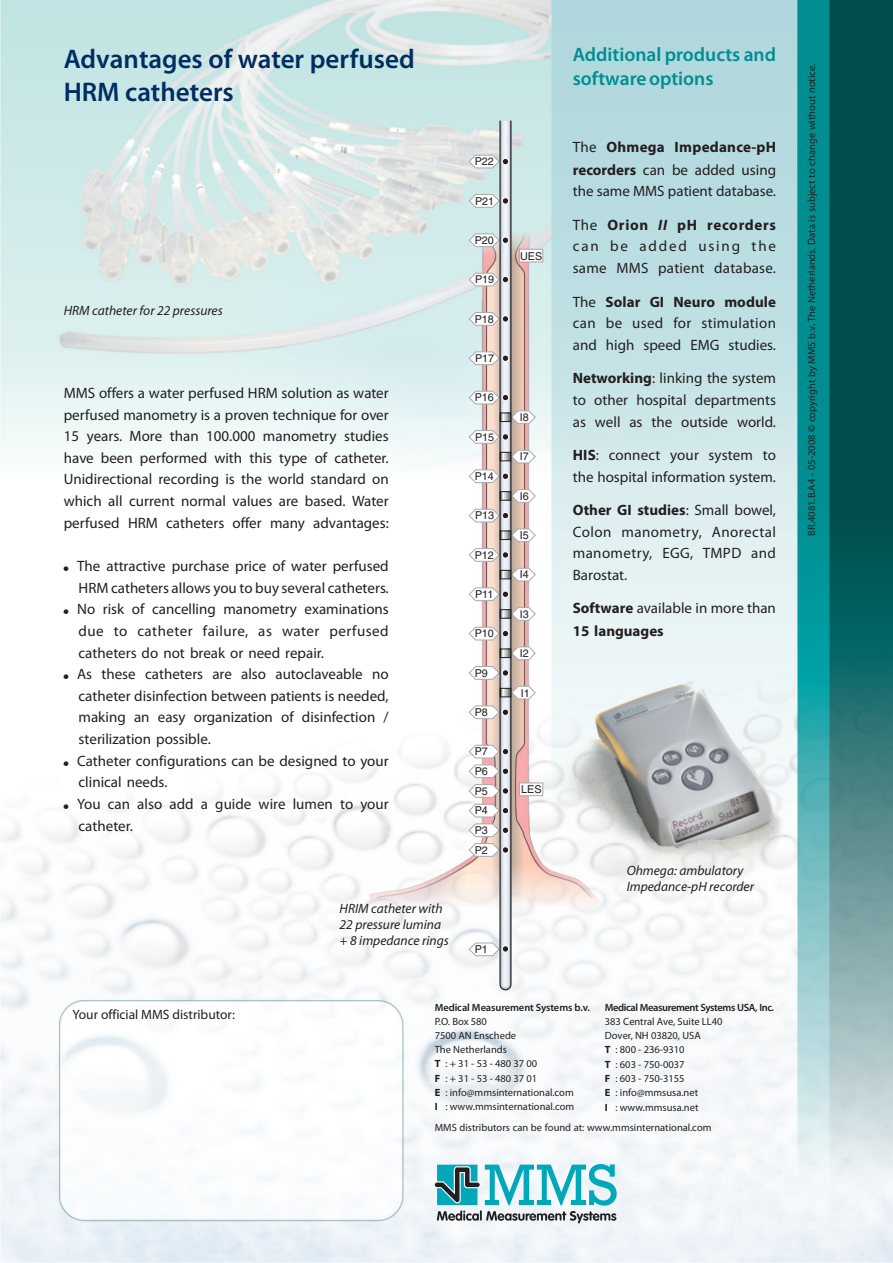
<style>
.page{position:relative;width:893px;height:1263px;background:#fff}
.page>*{position:absolute;margin:0;border:0;box-sizing:border-box;transform-origin:0 0}
.t1{font:600 27px/33px "Myriad Pro";color:#002e60}
.t2{font:600 19.5px/23.9px "Myriad Pro";color:#008e91}
.t3{font:15px/21.6px "Myriad Pro";color:#231f20;text-align:justify}
.t4{font:700 15px/22.4px "Myriad Pro";color:#231f20}
.t5{font:italic 13.5px/16.2px "Myriad Pro";color:#231f20}
.t6{font:13.5px "Myriad Pro";color:#231f20}
.t7{font:10.8px/19.6px "Switzerland Plain";color:#231f20;text-align:justify}
.t8{font:10.5px "Myriad Pro";color:#231f20}
.t9{font:600 10.5px "Myriad Pro";letter-spacing:-.03em;color:#231f20}
.s1{font-weight:700}
.s2{font-weight:700;font-style:italic}
.s3{font-weight:400}
</style>
<div class="page">
<img style="left:0;top:0;width:893px;height:1263px">
<svg style="left:435px;top:1164px;width:182px;height:59px"></svg>
<svg style="left:468px;top:120px;width:75px;height:870px"></svg>
<div style="left:500px;top:531px;width:11px;height:9px;border:1px solid #231f20"></div>
<svg style="left:64px;top:566px;width:4px;height:5px"></svg>
<svg style="left:64px;top:609px;width:4px;height:5px"></svg>
<svg style="left:64px;top:674px;width:4px;height:5px"></svg>
<svg style="left:64px;top:761px;width:4px;height:5px"></svg>
<svg style="left:64px;top:804px;width:4px;height:5px"></svg>
<h1 class="t1" style="left:64px;top:45px;width:352px">Advantages of water perfused<br>HRM catheters</h1>
<p class="t5" style="left:64px;top:304px;width:160px">HRM catheter for 22 pressures</p>
<p class="t3" style="left:64px;top:383px;width:327px">MMS offers a water perfused HRM solution as water perfused manometry is a proven technique for over 15 years. More than 100.000 manometry studies have been performed with this type of catheter.<br>Unidirectional recording is the world standard on which all current normal values are based. Water perfused HRM catheters offer many advantages:</p>
<p class="t3" style="left:77px;top:556px;width:313px;text-align:left">The attractive purchase price of water perfused HRM catheters allows you to buy several catheters.<br>No risk of cancelling manometry examinations due to catheter failure, as water perfused catheters do not break or need repair.<br>As these catheters are also autoclaveable no catheter disinfection between patients is needed, making an easy organization of disinfection / sterilization possible.<br>Catheter configurations can be designed to your clinical needs.<br>You can also add a guide wire lumen to your catheter.</p>
<p class="t5" style="left:340px;top:901px;width:111px">HRIM catheter with<br>22 pressure lumina + 8 impedance rings</p>
<p class="t7" style="left:475px;top:153px;width:21px">P22</p>
<p class="t7" style="left:475px;top:192px;width:21px">P21</p>
<p class="t7" style="left:475px;top:231px;width:21px">P20</p>
<p class="t7" style="left:475px;top:271px;width:21px">P19</p>
<p class="t7" style="left:475px;top:310px;width:21px">P18</p>
<p class="t7" style="left:475px;top:350px;width:21px">P17</p>
<p class="t7" style="left:475px;top:389px;width:21px">P16</p>
<p class="t7" style="left:475px;top:428px;width:21px">P15</p>
<p class="t7" style="left:475px;top:467px;width:21px">P14</p>
<p class="t7" style="left:475px;top:507px;width:21px">P13</p>
<p class="t7" style="left:475px;top:546px;width:21px">P12</p>
<p class="t7" style="left:475px;top:586px;width:20px">P11</p>
<p class="t7" style="left:475px;top:625px;width:21px">P10</p>
<p class="t7" style="left:475px;top:664px;width:15px">P9</p>
<p class="t7" style="left:475px;top:703px;width:15px">P8</p>
<p class="t7" style="left:475px;top:743px;width:15px">P7<br>P6<br>P5<br>P4<br>P3<br>P2</p>
<p class="t7" style="left:520px;top:247px;width:24px">UES</p>
<p class="t7" style="left:520px;top:409px;width:11px">I8</p>
<p class="t7" style="left:520px;top:448px;width:11px">I7</p>
<p class="t7" style="left:520px;top:487px;width:11px">I6</p>
<p class="t7" style="left:520px;top:527px;width:11px">I5</p>
<p class="t7" style="left:520px;top:566px;width:11px">I4</p>
<p class="t7" style="left:520px;top:605px;width:11px">I3</p>
<p class="t7" style="left:520px;top:645px;width:11px">I2</p>
<p class="t7" style="left:521px;top:684px;width:11px">I1</p>
<p class="t7" style="left:521px;top:781px;width:22px">LES</p>
<p class="t7" style="left:475px;top:940px;width:15px">P1</p>
<h2 class="t2" style="left:573px;top:44px;width:205px">Additional products and software options</h2>
<p class="t3" style="left:573px;top:138px;width:205px">The <span class="s1">Ohmega Impedance-pH recorders</span> can be added using the same MMS patient database.</p>
<p class="t3" style="left:573px;top:215px;width:205px">The <span class="s1">Orion</span> <span class="s2">II</span> <span class="s1">pH recorders </span>can be added using the same MMS patient database.</p>
<p class="t3" style="left:573px;top:292px;width:205px">The <span class="s1">Solar GI Neuro module </span>can be used for stimulation and high speed EMG studies.</p>
<p class="t3" style="left:573px;top:369px;width:205px"><span class="s1">Networking</span>: linking the system to other hospital departments as well as the outside world.</p>
<p class="t3" style="left:573px;top:445px;width:205px"><span class="s1">HIS</span>: connect your system to the hospital information system.</p>
<p class="t3" style="left:573px;top:501px;width:205px"><span class="s1">Other GI studies</span>: Small bowel, Colon manometry, Anorectal manometry, EGG, TMPD and Barostat.</p>
<p class="t4" style="left:573px;top:598px;width:205px">Software <span class="s3">available in more than<br></span>15 languages</p>
<p class="t5" style="left:627px;top:863px;width:129px">Ohmega: ambulatory<br>Impedance-pH recorder</p>
<p class="t6" style="left:73px;top:1009px;width:164px">Your official MMS distributor:</p>
<p class="t9" style="left:435px;top:1003px;width:157px">Medical Measurement Systems b.v.</p>
<p class="t9" style="left:605px;top:1003px;width:171px">Medical Measurement Systems USA, Inc.</p>
<p class="t8" style="left:435px;top:1017px;width:54px">P.O. Box 580</p>
<p class="t8" style="left:605px;top:1017px;width:119px">383 Central Ave, Suite LL40</p>
<p class="t8" style="left:435px;top:1031px;width:83px">7500 AN Enschede</p>
<p class="t8" style="left:605px;top:1031px;width:97px">Dover, NH 03820, USA</p>
<p class="t8" style="left:435px;top:1045px;width:74px">The Netherlands</p>
<p class="t8" style="left:605px;top:1045px;width:81px"><span class="s1">T</span> : 800 - 236-9310</p>
<p class="t8" style="left:435px;top:1059px;width:104px"><span class="s1">T</span> : + 31 - 53 - 480 37 00</p>
<p class="t8" style="left:605px;top:1060px;width:81px"><span class="s1">T</span> : 603 - 750-0037</p>
<p class="t8" style="left:435px;top:1074px;width:104px"><span class="s1">F</span> : + 31 - 53 - 480 37 01</p>
<p class="t8" style="left:605px;top:1074px;width:81px"><span class="s1">F</span> : 603 - 750-3155</p>
<p class="t8" style="left:435px;top:1088px;width:141px"><span class="s1">E</span> : info@mmsinternational.com</p>
<p class="t8" style="left:605px;top:1088px;width:95px"><span class="s1">E</span> : info@mmsusa.net</p>
<p class="t8" style="left:435px;top:1102px;width:141px"><span class="s1">I</span> : www.mmsinternational.com</p>
<p class="t8" style="left:605px;top:1103px;width:95px"><span class="s1">I</span> : www.mmsusa.net</p>
<p class="t8" style="left:435px;top:1123px;width:278px">MMS distributors can be found at: www.mmsinternational.com</p>
<p class="t8" style="left:807px;top:536px;width:473px;rotate:-90deg">BR.4081.B.A4 - 05-2008 <span class="s1">©</span> copyright by MMS b.v. The Netherlands. Data is subject to change without notice.</p>
</div>
